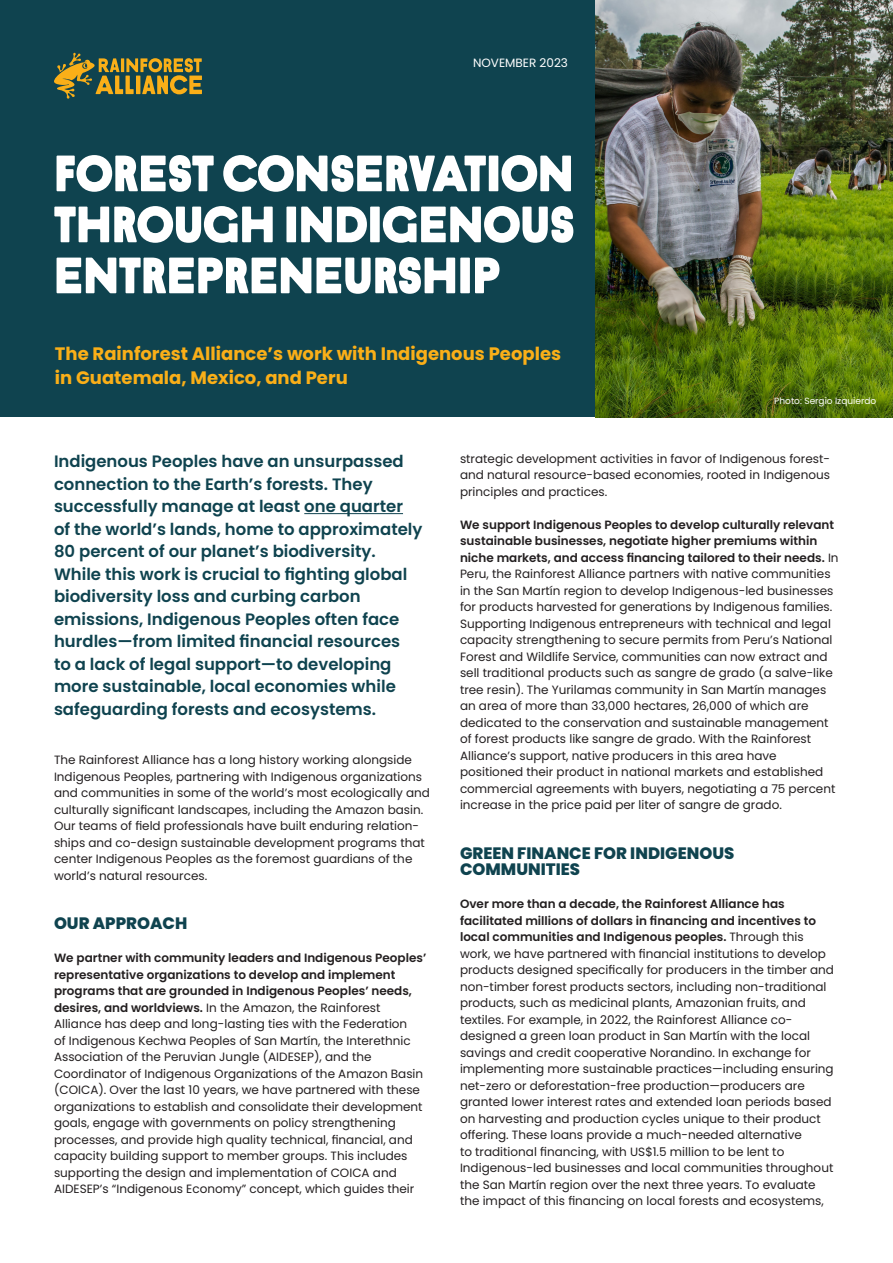
<style>
.page{position:relative;width:893px;height:1263px;background:#fff}
.page>*{position:absolute;margin:0;border:0;box-sizing:border-box;transform-origin:0 0}
.t1{font:900 51px/51px "Krana Alliance";color:#fff;text-align:justify}
.Subtitle{font:700 18px/24px "Poppins";color:#faaf18}
.Intro_text{font:600 16.5px/22.5px "Poppins";color:#0f434f}
.Section_Header{font:800 16.5px/16.5px "Poppins";color:#0f434f}
.Body_text{font:12px/16.5px "Poppins";color:#231f20}
.Section_Header-2{font:12px/16.5px "Poppins";color:#231f20}
.t2{font:12px "Poppins";color:#fff}
.Body_text-2{font:9px "Poppins";color:#fff}
.s1{font-weight:600}
</style>
<div class="page">
<div style="left:0;top:0;width:595px;height:417px;background:#0f434f"></div>
<hr style="left:304px;top:513px;width:99px;height:1px;background:#0f434f">
<svg style="left:54px;top:53px;width:148px;height:46px"></svg>
<img style="left:595px;top:0;width:298px;height:417px">
<p class="t2" style="left:473px;top:55px;width:96px">NOVEMBER 2023</p>
<p class="t1" style="left:54px;top:147px;width:522px">FOREST CONSERVATION THROUGH INDIGENOUS ENTREPRENEURSHIP</p>
<p class="Subtitle" style="left:55px;top:342px;width:508px">The Rainforest Alliance’s work with Indigenous Peoples in Guatemala, Mexico, and Peru</p>
<p class="Body_text-2" style="left:774px;top:396px;width:103px">Photo: Sergio Izquierdo</p>
<p class="Intro_text" style="left:54px;top:450px;width:370px">Indigenous Peoples have an unsurpassed connection to the Earth’s forests. They successfully manage at least one quarter of the world’s lands, home to approximately 80 percent of our planet’s biodiversity.<br>While this work is crucial to fighting global biodiversity loss and curbing carbon emissions, Indigenous Peoples often face hurdles—from limited financial resources<br>to a lack of legal support—to developing more sustainable, local economies while safeguarding forests and ecosystems.</p>
<p class="Section_Header-2" style="left:54px;top:752px;width:377px">The Rainforest Alliance has a long history working alongside Indigenous Peoples, partnering with Indigenous organizations and communities in some of the world’s most ecologically and culturally significant landscapes, including the Amazon basin.<br>Our teams of field professionals have built enduring relation&shy;ships and co-design sustainable development programs that center Indigenous Peoples as the foremost guardians of the world’s natural resources.</p>
<p class="Section_Header" style="left:54px;top:915px;width:135px">OUR APPROACH</p>
<p class="Body_text" style="left:54px;top:950px;width:374px"><span class="s1">We partner with community leaders and Indigenous Peoples’ representative organizations to develop and implement programs that are grounded in Indigenous Peoples’ needs, desires, and worldviews.</span> In the Amazon, the Rainforest Alliance has deep and long-lasting ties with the Federation<br>of Indigenous Kechwa Peoples of San Martín, the Interethnic Association of the Peruvian Jungle (AIDESEP), and the Coordinator of Indigenous Organizations of the Amazon Basin (COICA). Over the last 10 years, we have partnered with these organizations to establish and consolidate their development goals, engage with governments on policy strengthening processes, and provide high quality technical, financial, and capacity building support to member groups. This includes supporting the design and implementation of COICA and AIDESEP’s “Indigenous Economy” concept, which guides their</p>
<p class="Body_text" style="left:460px;top:450px;width:372px;text-align:justify">strategic development activities in favor of Indigenous forest&shy;and natural resource-based economies, rooted in Indigenous principles and practices.</p>
<p class="Body_text" style="left:460px;top:516px;width:380px"><span class="s1">We support Indigenous Peoples to develop culturally relevant sustainable businesses, negotiate higher premiums within niche markets, and access financing tailored to their needs.</span> In Peru, the Rainforest Alliance partners with native communities in the San Martín region to develop Indigenous-led businesses for products harvested for generations by Indigenous families.<br>Supporting Indigenous entrepreneurs with technical and legal capacity strengthening to secure permits from Peru’s National Forest and Wildlife Service, communities can now extract and sell traditional products such as sangre de grado (a salve-like tree resin). The Yurilamas community in San Martín manages an area of more than 33,000 hectares, 26,000 of which are dedicated to the conservation and sustainable management of forest products like sangre de grado. With the Rainforest Alliance’s support, native producers in this area have positioned their product in national markets and established commercial agreements with buyers, negotiating a 75 percent increase in the price paid per liter of sangre de grado.</p>
<p class="Section_Header" style="left:460px;top:845px;width:276px">GREEN FINANCE FOR INDIGENOUS<br>COMMUNITIES</p>
<p class="Body_text" style="left:460px;top:896px;width:376px"><span class="s1">Over more than a decade, the Rainforest Alliance has facilitated millions of dollars in financing and incentives to local communities and Indigenous peoples.</span> Through this work, we have partnered with financial institutions to develop products designed specifically for producers in the timber and non-timber forest products sectors, including non-traditional products, such as medicinal plants, Amazonian fruits, and textiles. For example, in 2022, the Rainforest Alliance co&shy;designed a green loan product in San Martín with the local savings and credit cooperative Norandino. In exchange for implementing more sustainable practices—including ensuring net-zero or deforestation-free production—producers are granted lower interest rates and extended loan periods based on harvesting and production cycles unique to their product offering. These loans provide a much-needed alternative<br>to traditional financing, with US$1.5 million to be lent to Indigenous-led businesses and local communities throughout the San Martín region over the next three years. To evaluate the impact of this financing on local forests and ecosystems,</p>
</div>
